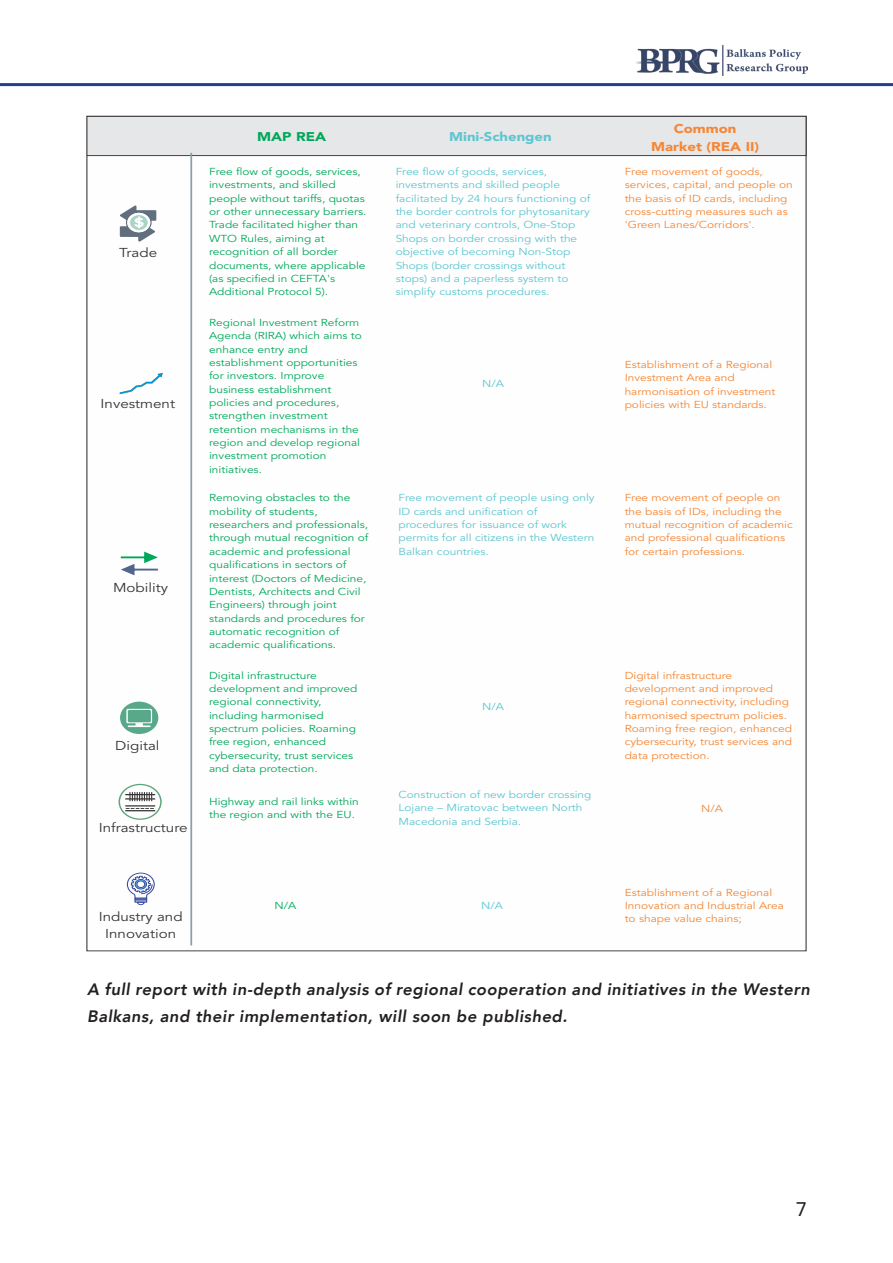
<style>
.page{position:relative;width:893px;height:1263px;background:#fff}
.page>*{position:absolute;margin:0;border:0;box-sizing:border-box;transform-origin:0 0}
.t1{font:19.5px "Poppins";color:#231f20}
.Body{font:italic 800 16.5px/27px "Avenir";letter-spacing:.03em;color:#231f20}
.t2{font:12.9px/17px "Avenir";color:#373435;text-align:center;scale:1.18 1}
.t3{font:900 12.6px/17.2px "Avenir";color:#f58634;text-align:center;scale:1.18 1}
.t4{font:900 12.6px "Avenir";color:#5cc6d0;scale:1.18 1}
.t5{font:900 12.6px "Avenir";color:#00a859;scale:1.18 1}
.t6{font:10.05px/13.4px "Avenir";color:#00a859;scale:1.18 1}
.t7{font:10.05px/13.4px "Avenir";color:#f58634;scale:1.18 1}
.t8{font:10.05px/13.4px "Avenir";color:#5cc6d0;scale:1.18 1}
</style>
<div class="page">
<hr style="left:0;top:83px;width:893px;height:3px;background:#253f8e">
<img style="left:636px;top:45px;width:172px;height:30px">
<div style="left:87px;top:116px;width:719px;height:40px;background:#e6e7e8"></div>
<div style="left:87px;top:116px;width:719px;height:40px;border:1px solid #373435"></div>
<svg style="left:120px;top:205px;width:36px;height:37px"></svg>
<svg style="left:119px;top:373px;width:44px;height:21px"></svg>
<svg style="left:121px;top:552px;width:37px;height:23px"></svg>
<svg style="left:120px;top:702px;width:38px;height:32px"></svg>
<hr style="left:128px;top:725px;width:23px;height:2px;background:#fefefe">
<svg style="left:126px;top:709px;width:26px;height:17px"></svg>
<svg style="left:126px;top:872px;width:29px;height:33px"></svg>
<div style="left:191px;top:153px;width:1px;height:792px;border:1px solid #889fac"></div>
<hr style="left:125px;top:794px;width:30px;height:1px;background:#373435">
<hr style="left:125px;top:798px;width:30px;height:1px;background:#373435">
<svg style="left:130px;top:792px;width:22px;height:9px"></svg>
<hr style="left:125px;top:805px;width:30px;height:1px;background:#373435">
<hr style="left:125px;top:810px;width:30px;height:1px;background:#373435">
<svg style="left:126px;top:808px;width:28px;height:1px"></svg>
<div style="left:119px;top:784px;width:43px;height:36px;border:1px solid #5ca47a;border-radius:50%"></div>
<p class="t2" style="left:119px;top:245px;width:34px">Trade</p>
<p class="t2" style="left:101px;top:395px;width:65px">Investment</p>
<p class="t2" style="left:113px;top:579px;width:48px">Mobility</p>
<p class="t2" style="left:115px;top:737px;width:39px">Digital</p>
<p class="t2" style="left:99px;top:819px;width:77px">Infrastructure</p>
<p class="t5" style="left:257px;top:126px;width:60px">MAP REA</p>
<p class="t4" style="left:449px;top:126px;width:88px">Mini-Schengen</p>
<p class="t3" style="left:651px;top:120px;width:93px">Common<br>Market (REA II)</p>
<p class="t6" style="left:209px;top:165px;width:135px">Free flow of goods, services, investments, and skilled people without tariffs, quotas or other unnecessary barriers.<br>Trade facilitated higher than<br>WTO Rules, aiming at recognition of all border documents, where applicable (as specified in CEFTA's<br>Additional Protocol 5).</p>
<p class="t8" style="left:396px;top:165px;width:166px">Free flow of goods, services, investments and skilled people facilitated by 24 hours functioning of the border controls for phytosanitary and veterinary controls, One-Stop Shops on border crossing with the objective of becoming Non-Stop Shops (border crossings without stops) and a paperless system to simplify customs procedures.</p>
<p class="t7" style="left:625px;top:165px;width:144px">Free movement of goods, services, capital, and people on the basis of ID cards, including cross-cutting measures such as 'Green Lanes/Corridors'.</p>
<p class="t6" style="left:209px;top:316px;width:131px">Regional Investment Reform<br>Agenda (RIRA) which aims to enhance entry and establishment opportunities for investors. Improve business establishment policies and procedures, strengthen investment retention mechanisms in the region and develop regional investment promotion initiatives.</p>
<p class="t7" style="left:625px;top:358px;width:129px">Establishment of a Regional<br>Investment Area and harmonisation of investment policies with EU standards.</p>
<p class="t8" style="left:482px;top:377px;width:20px">N/A</p>
<p class="t6" style="left:209px;top:491px;width:136px">Removing obstacles to the mobility of students, researchers and professionals, through mutual recognition of academic and professional qualifications in sectors of interest (Doctors of Medicine,<br>Dentists, Architects and Civil<br>Engineers) through joint standards and procedures for automatic recognition of academic qualifications.</p>
<p class="t8" style="left:398px;top:491px;width:168px">Free movement of people using only<br>ID cards and unification of procedures for issuance of work permits for all citizens in the Western<br>Balkan countries.</p>
<p class="t7" style="left:625px;top:491px;width:144px">Free movement of people on the basis of IDs, including the mutual recognition of academic and professional qualifications for certain professions.</p>
<p class="t6" style="left:209px;top:669px;width:127px">Digital infrastructure development and improved regional connectivity, including harmonised spectrum policies. Roaming free region, enhanced cybersecurity, trust services and data protection.</p>
<p class="t7" style="left:625px;top:669px;width:143px">Digital infrastructure development and improved regional connectivity, including harmonised spectrum policies.<br>Roaming free region, enhanced cybersecurity, trust services and data protection.</p>
<p class="t8" style="left:482px;top:700px;width:20px">N/A</p>
<p class="t6" style="left:209px;top:795px;width:128px">Highway and rail links within the region and with the EU.</p>
<p class="t8" style="left:398px;top:788px;width:165px">Construction of new border crossing<br>Lojane – Miratovac between North<br>Macedonia and Serbia.</p>
<p class="t7" style="left:701px;top:802px;width:20px">N/A</p>
<p class="t2" style="left:99px;top:908px;width:73px">Industry and<br>Innovation</p>
<p class="t6" style="left:274px;top:899px;width:20px">N/A</p>
<p class="t8" style="left:481px;top:899px;width:20px">N/A</p>
<p class="t7" style="left:625px;top:886px;width:136px">Establishment of a Regional<br>Innovation and Industrial Area to shape value chains;</p>
<p class="Body" style="left:87px;top:976px;width:724px">A full report with in-depth analysis of regional cooperation and initiatives in the Western<br>Balkans, and their implementation, will soon be published.</p>
<h1 class="t1" style="left:796px;top:1198px;width:11px">7</h1>
</div>
